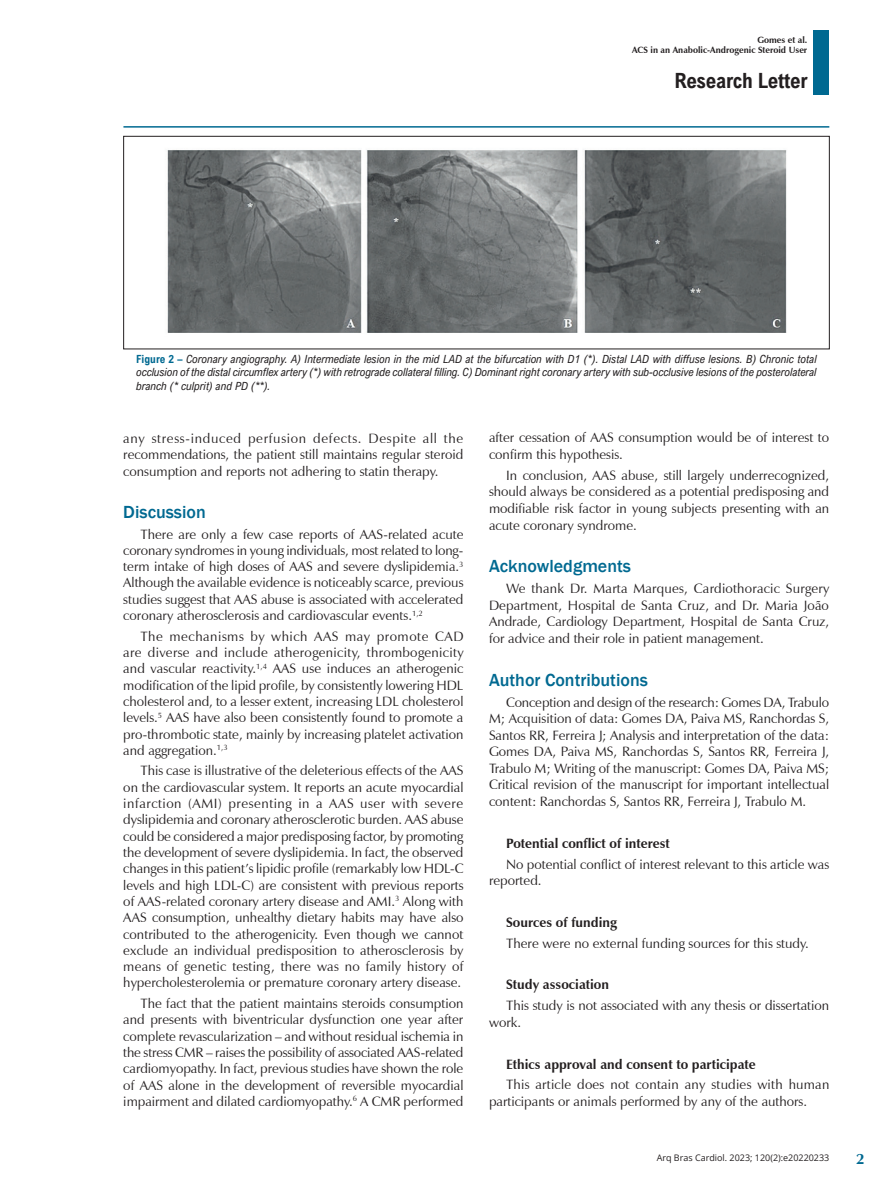
<style>
.page{position:relative;width:893px;height:1191px;background:#fff}
.page>*{position:absolute;margin:0;border:0;box-sizing:border-box;transform-origin:0 0}
.t1{font:700 21px "Arial Nova Cond";letter-spacing:-.01em;color:#231f20}
._02_-_TITULO_-_MATER{font:500 18px "Franklin Gothic";color:#006991}
.t2{font:700 15px "Zapf Humanist 601 BT";color:#006991}
._01-TEXTO_BASICO{font:13.5px/16.4px "Zapf Humanist 601 BT";color:#231f20;text-align:justify}
._04_-_SUBTITULO_SECU{font:700 13.5px "Zapf Humanist 601 BT";color:#231f20}
._06_-_LEGENDA_FIGURA{font:italic 11.25px/13.5px "Arial Nova Cond";letter-spacing:-.005em;color:#231f20;text-align:justify}
.t3{font:700 9px/10.8px "Zapf Humanist 601 BT";color:#231f20;text-align:right}
.t4{font:9px "Open Sans";color:#231f20}
.s1{font-weight:700;font-style:normal;color:#006991}
</style>
<div class="page">
<hr style="left:123px;top:126px;width:706px;height:2px;background:#006991">
<div style="left:813px;top:30px;width:16px;height:64px;background:#006991"></div>
<img style="left:167px;top:150px;width:620px;height:183px">
<div style="left:123px;top:136px;width:706px;height:213px;border:1px solid #231f20"></div>
<p class="t3" style="left:632px;top:34px;width:177px">Gomes et al.<br>ACS in an Anabolic-Androgenic Steroid User</p>
<h1 class="t1" style="left:674px;top:67px;width:135px">Research Letter</h1>
<p class="_06_-_LEGENDA_FIGURA" style="left:136px;top:352px;width:682px"><span class="s1">Figure 2 –</span> Coronary angiography. A) Intermediate lesion in the mid LAD at the bifurcation with D1 (*). Distal LAD with diffuse lesions. B) Chronic total occlusion of the distal circumflex artery (*) with retrograde collateral filling. C) Dominant right coronary artery with sub-occlusive lesions of the posterolateral branch (* culprit) and PD (**).</p>
<p class="_01-TEXTO_BASICO" style="left:123px;top:430px;width:342px">any stress-induced perfusion defects. Despite all the recommendations, the patient still maintains regular steroid consumption and reports not adhering to statin therapy.</p>
<p class="_02_-_TITULO_-_MATER" style="left:123px;top:501px;width:84px">Discussion</p>
<p class="_01-TEXTO_BASICO" style="left:123px;top:526px;width:342px;text-indent:17px">There are only a few case reports of AAS-related acute coronary syndromes in young individuals, most related to long&shy;term intake of high doses of AAS and severe dyslipidemia.<sup>3<br></sup>Although the available evidence is noticeably scarce, previous studies suggest that AAS abuse is associated with accelerated coronary atherosclerosis and cardiovascular events.<sup>1,2</sup></p>
<p class="_01-TEXTO_BASICO" style="left:123px;top:628px;width:342px;text-indent:17px">The mechanisms by which AAS may promote CAD are diverse and include atherogenicity, thrombogenicity and vascular reactivity.<sup>1,4</sup> AAS use induces an atherogenic modification of the lipid profile, by consistently lowering HDL cholesterol and, to a lesser extent, increasing LDL cholesterol levels.<sup>5</sup> AAS have also been consistently found to promote a pro-thrombotic state, mainly by increasing platelet activation and aggregation.<sup>1,3</sup></p>
<p class="_01-TEXTO_BASICO" style="left:123px;top:762px;width:342px;text-indent:17px">This case is illustrative of the deleterious effects of the AAS on the cardiovascular system. It reports an acute myocardial infarction (AMI) presenting in a AAS user with severe dyslipidemia and coronary atherosclerotic burden. AAS abuse could be considered a major predisposing factor, by promoting the development of severe dyslipidemia. In fact, the observed changes in this patient’s lipidic profile (remarkably low HDL-C levels and high LDL-C) are consistent with previous reports of AAS-related coronary artery disease and AMI.<sup>3</sup> Along with AAS consumption, unhealthy dietary habits may have also contributed to the atherogenicity. Even though we cannot exclude an individual predisposition to atherosclerosis by means of genetic testing, there was no family history of hypercholesterolemia or premature coronary artery disease.</p>
<p class="_01-TEXTO_BASICO" style="left:123px;top:995px;width:342px;text-indent:17px">The fact that the patient maintains steroids consumption and presents with biventricular dysfunction one year after complete revascularization – and without residual ischemia in the stress CMR – raises the possibility of associated AAS-related cardiomyopathy. In fact, previous studies have shown the role of AAS alone in the development of reversible myocardial impairment and dilated cardiomyopathy.<sup>6</sup> A CMR performed</p>
<p class="_01-TEXTO_BASICO" style="left:489px;top:429px;width:342px">after cessation of AAS consumption would be of interest to confirm this hypothesis.</p>
<p class="_01-TEXTO_BASICO" style="left:489px;top:467px;width:342px;text-indent:17px">In conclusion, AAS abuse, still largely underrecognized, should always be considered as a potential predisposing and modifiable risk factor in young subjects presenting with an acute coronary syndrome.</p>
<p class="_02_-_TITULO_-_MATER" style="left:489px;top:555px;width:144px">Acknowledgments</p>
<p class="_01-TEXTO_BASICO" style="left:489px;top:580px;width:342px;text-indent:17px">We thank Dr. Marta Marques, Cardiothoracic Surgery Department, Hospital de Santa Cruz, and Dr. Maria João Andrade, Cardiology Department, Hospital de Santa Cruz, for advice and their role in patient management.</p>
<p class="_02_-_TITULO_-_MATER" style="left:489px;top:668px;width:160px">Author Contributions</p>
<p class="_01-TEXTO_BASICO" style="left:489px;top:693px;width:342px;text-indent:17px">Conception and design of the research: Gomes DA, Trabulo M; Acquisition of data: Gomes DA, Paiva MS, Ranchordas S, Santos RR, Ferreira J; Analysis and interpretation of the data:<br>Gomes DA, Paiva MS, Ranchordas S, Santos RR, Ferreira J, Trabulo M; Writing of the manuscript: Gomes DA, Paiva MS; Critical revision of the manuscript for important intellectual content: Ranchordas S, Santos RR, Ferreira J, Trabulo M.</p>
<p class="_04_-_SUBTITULO_SECU" style="left:506px;top:834px;width:165px">Potential conflict of interest</p>
<p class="_01-TEXTO_BASICO" style="left:489px;top:855px;width:342px;text-indent:17px">No potential conflict of interest relevant to this article was reported.</p>
<p class="_04_-_SUBTITULO_SECU" style="left:506px;top:914px;width:113px">Sources of funding</p>
<p class="_01-TEXTO_BASICO" style="left:506px;top:935px;width:304px">There were no external funding sources for this study.</p>
<p class="_04_-_SUBTITULO_SECU" style="left:506px;top:976px;width:105px">Study association</p>
<p class="_01-TEXTO_BASICO" style="left:489px;top:997px;width:342px;text-indent:17px">This study is not associated with any thesis or dissertation work.</p>
<p class="_04_-_SUBTITULO_SECU" style="left:506px;top:1055px;width:251px">Ethics approval and consent to participate</p>
<p class="_01-TEXTO_BASICO" style="left:489px;top:1076px;width:342px;text-indent:17px">This article does not contain any studies with human participants or animals performed by any of the authors.</p>
<p class="t4" style="left:657px;top:1152px;width:174px">Arq Bras Cardiol. 2023; 120(2):e20220233</p>
<p class="t2" style="left:856px;top:1149px;width:10px">2</p>
</div>
